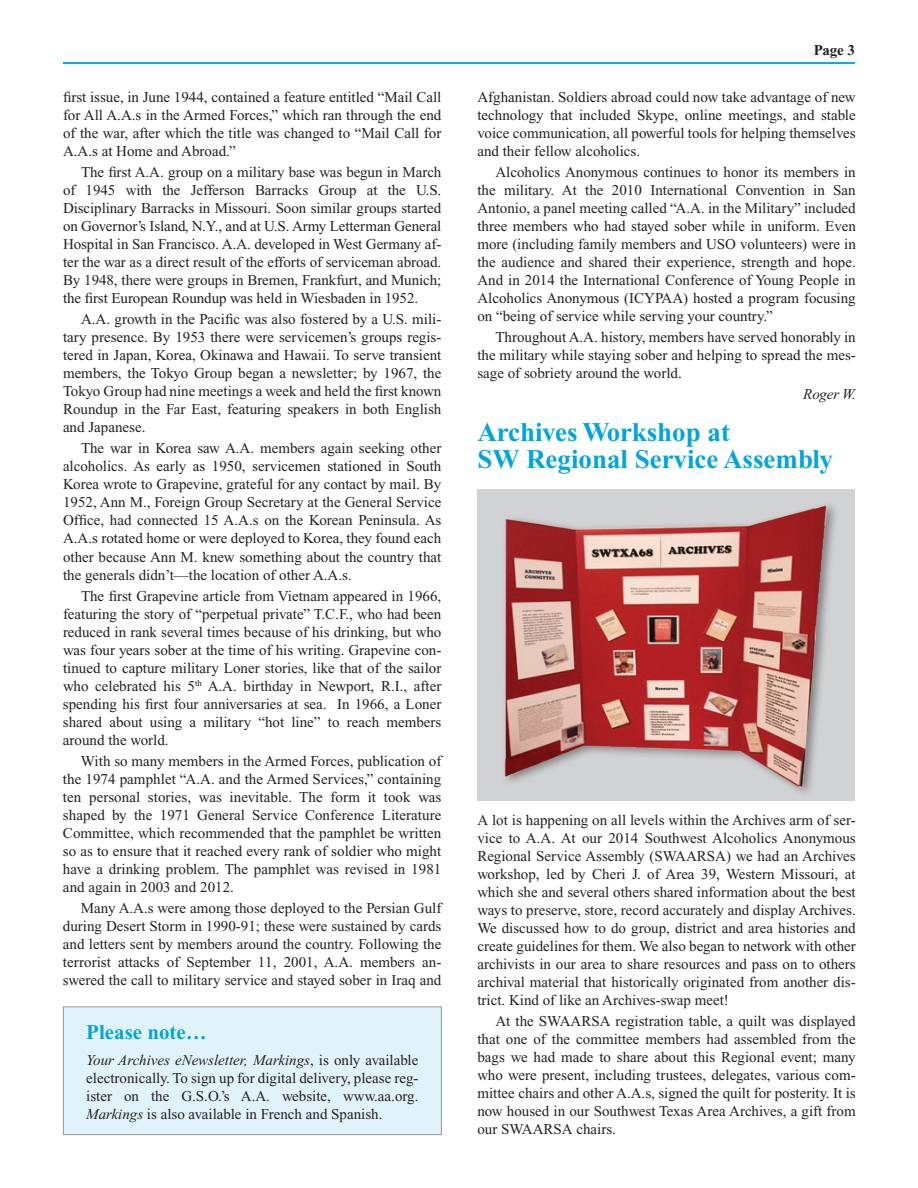
<style>
.page{position:relative;width:918px;height:1188px;background:#fff}
.page>*{position:absolute;margin:0;border:0;box-sizing:border-box;transform-origin:0 0}
.t1{font:700 27px/27px "Times New Roman";color:#00a6db}
.t2{font:700 21px "Times New Roman";color:#00a6db}
.t3{font:15px/18px "Times New Roman";color:#231f20;text-align:justify}
.t4{font:italic 15px "Times New Roman";letter-spacing:-.005em;color:#231f20}
.t5{font:700 15px "Times New Roman";color:#231f20}
.s1{font-style:italic}
</style>
<div class="page">
<hr style="left:63px;top:62px;width:792px;height:2px;background:#00a6db">
<div style="left:63px;top:1007px;width:378px;height:128px;background:#e1f3fa"></div>
<div style="left:63px;top:1007px;width:379px;height:128px;border:1px solid #939598"></div>
<div style="left:477px;top:489px;width:378px;height:312px;background:#d1d2d4"></div>
<img style="left:504px;top:505px;width:331px;height:288px">
<p class="t3" style="left:63px;top:88px;width:380px">first issue, in June 1944, contained a feature entitled “Mail Call for All A.A.s in the Armed Forces,” which ran through the end of the war, after which the title was changed to “Mail Call for A.A.s at Home and Abroad.”</p>
<p class="t3" style="left:63px;top:163px;width:380px;text-indent:18px">The first A.A. group on a military base was begun in March of 1945 with the Jefferson Barracks Group at the U.S.<br>Disciplinary Barracks in Missouri. Soon similar groups started on Governor’s Island, N.Y., and at U.S. Army Letterman General Hospital in San Francisco. A.A. developed in West Germany af&shy;ter the war as a direct result of the efforts of serviceman abroad.<br>By 1948, there were groups in Bremen, Frankfurt, and Munich; the first European Roundup was held in Wiesbaden in 1952.</p>
<p class="t3" style="left:63px;top:310px;width:380px;text-indent:18px">A.A. growth in the Pacific was also fostered by a U.S. mili&shy;tary presence. By 1953 there were servicemen’s groups regis&shy;tered in Japan, Korea, Okinawa and Hawaii. To serve transient members, the Tokyo Group began a newsletter; by 1967, the Tokyo Group had nine meetings a week and held the first known Roundup in the Far East, featuring speakers in both English and Japanese.</p>
<p class="t3" style="left:63px;top:439px;width:380px;text-indent:18px">The war in Korea saw A.A. members again seeking other alcoholics. As early as 1950, servicemen stationed in South Korea wrote to Grapevine, grateful for any contact by mail. By 1952, Ann M., Foreign Group Secretary at the General Service Office, had connected 15 A.A.s on the Korean Peninsula. As A.A.s rotated home or were deployed to Korea, they found each other because Ann M. knew something about the country that the generals didn’t—the location of other A.A.s.</p>
<p class="t3" style="left:63px;top:587px;width:380px;text-indent:18px">The first Grapevine article from Vietnam appeared in 1966, featuring the story of “perpetual private” T.C.F., who had been reduced in rank several times because of his drinking, but who was four years sober at the time of his writing. Grapevine con&shy;tinued to capture military Loner stories, like that of the sailor who celebrated his 5<sup>th</sup> A.A. birthday in Newport, R.I., after spending his first four anniversaries at sea. In 1966, a Loner shared about using a military “hot line” to reach members around the world.</p>
<p class="t3" style="left:63px;top:752px;width:380px;text-indent:18px">With so many members in the Armed Forces, publication of the 1974 pamphlet “A.A. and the Armed Services,” containing ten personal stories, was inevitable. The form it took was shaped by the 1971 General Service Conference Literature Committee, which recommended that the pamphlet be written so as to ensure that it reached every rank of soldier who might have a drinking problem. The pamphlet was revised in 1981 and again in 2003 and 2012.</p>
<p class="t3" style="left:63px;top:899px;width:380px;text-indent:18px">Many A.A.s were among those deployed to the Persian Gulf during Desert Storm in 1990-91; these were sustained by cards and letters sent by members around the country. Following the terrorist attacks of September 11, 2001, A.A. members an&shy;swered the call to military service and stayed sober in Iraq and</p>
<h2 class="t2" style="left:86px;top:1020px;width:122px">Please note…</h2>
<p class="t3" style="left:86px;top:1051px;width:334px"><span class="s1">Your Archives eNewsletter, Markings</span>, is only available electronically. To sign up for digital delivery, please reg&shy;ister on the G.S.O.’s A.A. website, www.aa.org.<br><span class="s1">Markings</span> is also available in French and Spanish.</p>
<p class="t5" style="left:814px;top:41px;width:43px">Page 3</p>
<p class="t3" style="left:477px;top:88px;width:380px">Afghanistan. Soldiers abroad could now take advantage of new technology that included Skype, online meetings, and stable voice communication, all powerful tools for helping themselves and their fellow alcoholics.</p>
<p class="t3" style="left:477px;top:163px;width:380px;text-indent:18px">Alcoholics Anonymous continues to honor its members in the military. At the 2010 International Convention in San Antonio, a panel meeting called “A.A. in the Military” included three members who had stayed sober while in uniform. Even more (including family members and USO volunteers) were in the audience and shared their experience, strength and hope.<br>And in 2014 the International Conference of Young People in Alcoholics Anonymous (ICYPAA) hosted a program focusing on “being of service while serving your country.”</p>
<p class="t3" style="left:477px;top:328px;width:380px;text-indent:18px">Throughout A.A. history, members have served honorably in the military while staying sober and helping to spread the mes&shy;sage of sobriety around the world.</p>
<p class="t4" style="left:803px;top:386px;width:54px">Roger W.</p>
<h1 class="t1" style="left:477px;top:418px;width:357px">Archives Workshop at<br>SW Regional Service Assembly</h1>
<p class="t3" style="left:477px;top:811px;width:380px">A lot is happening on all levels within the Archives arm of ser&shy;vice to A.A. At our 2014 Southwest Alcoholics Anonymous Regional Service Assembly (SWAARSA) we had an Archives workshop, led by Cheri J. of Area 39, Western Missouri, at which she and several others shared information about the best ways to preserve, store, record accurately and display Archives.<br>We discussed how to do group, district and area histories and create guidelines for them. We also began to network with other archivists in our area to share resources and pass on to others archival material that historically originated from another dis&shy;trict. Kind of like an Archives-swap meet!</p>
<p class="t3" style="left:477px;top:1012px;width:380px;text-indent:18px">At the SWAARSA registration table, a quilt was displayed that one of the committee members had assembled from the bags we had made to share about this Regional event; many who were present, including trustees, delegates, various com&shy;mittee chairs and other A.A.s, signed the quilt for posterity. It is now housed in our Southwest Texas Area Archives, a gift from our SWAARSA chairs.</p>
</div>
